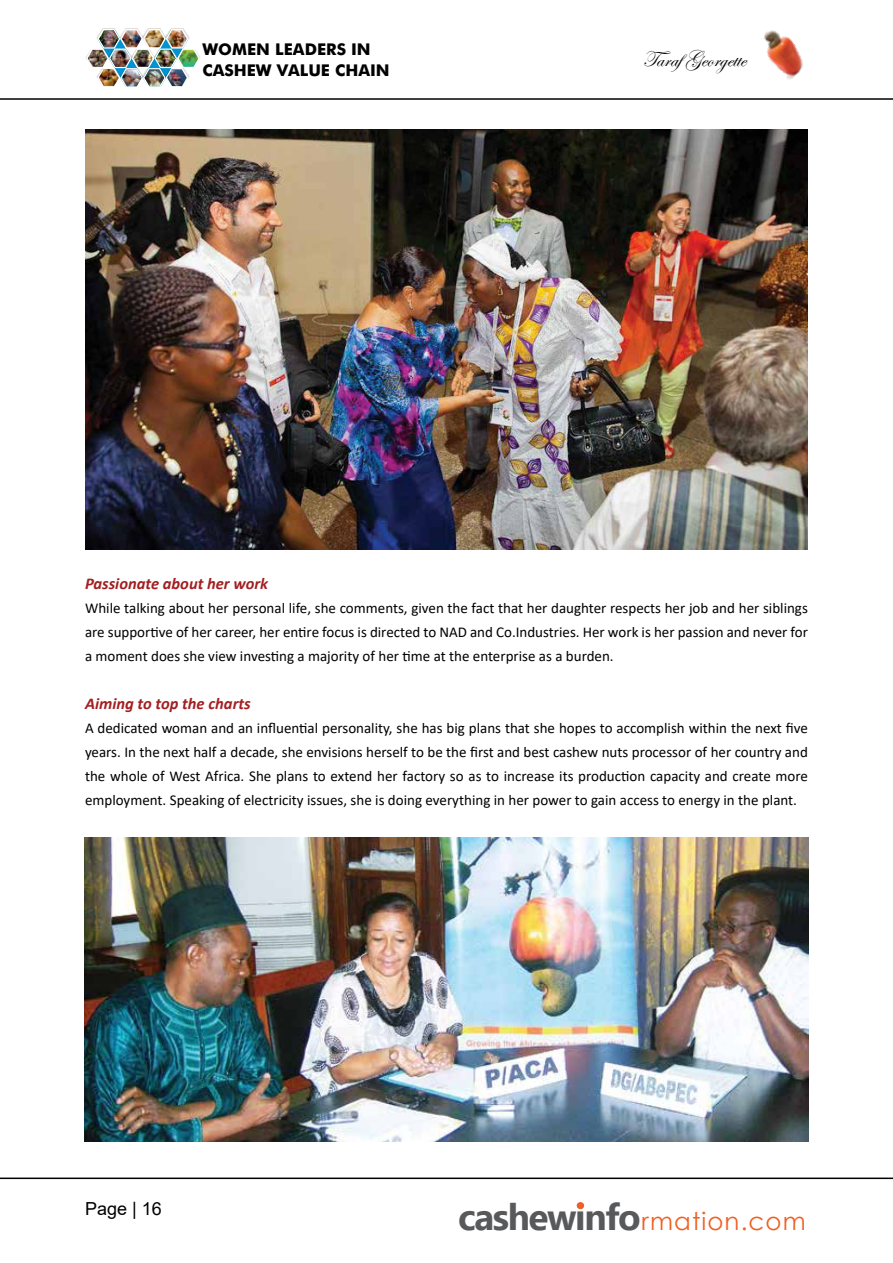
<style>
.page{position:relative;width:893px;height:1263px;background:#fff}
.page>*{position:absolute;margin:0;border:0;box-sizing:border-box;transform-origin:0 0}
.t1{font:24.45px "Century Gothic";letter-spacing:.045em;color:#f15f22}
.t2{font:22.5px "Edwardian Script ITC";color:#000101}
.t3{font:18px "Arial";color:#000}
.t4{font:italic 700 16.5px "Calibri";color:#a31e21}
.t5{font:700 16.2px/21.5px "Futura BT";color:#000}
.t6{font:15px/24px "Calibri";color:#000;text-align:justify}
.s1{font-family:"Ebrima";font-weight:700;font-size:37.05px;color:#58595b}
</style>
<div class="page">
<hr style="left:0;top:1177px;width:893px;height:2px;background:#000">
<img style="left:764px;top:30px;width:39px;height:49px">
<hr style="left:0;top:98px;width:893px;height:2px;background:#000">
<img style="left:86px;top:29px;width:114px;height:58px">
<img style="left:110px;top:50px;width:20px;height:17px">
<img style="left:156px;top:50px;width:20px;height:17px">
<img style="left:133px;top:50px;width:20px;height:17px">
<img style="left:88px;top:50px;width:19px;height:17px">
<img style="left:179px;top:50px;width:19px;height:17px">
<img style="left:167px;top:69px;width:20px;height:17px">
<div style="left:577px;top:1202px;width:7px;height:7px;background:#f15f22;border-radius:50%"></div>
<img style="left:85px;top:837px;width:723px;height:305px">
<img style="left:85px;top:129px;width:722px;height:420px">
<p class="t5" style="left:202px;top:38px;width:189px">WOMEN LEADERS IN<br>CASHEW VALUE CHAIN</p>
<h2 class="t2" style="left:643px;top:47px;width:104px">TarafGeorgette</h2>
<p class="t4" style="left:85px;top:571px;width:185px">Passionate about her work</p>
<p class="t6" style="left:85px;top:595px;width:724px">While talking about her personal life, she comments, given the fact that her daughter respects her job and her siblings are supportive of her career, her entire focus is directed to NAD and Co.Industries. Her work is her passion and never for a moment does she view investing a majority of her time at the enterprise as a burden.</p>
<p class="t4" style="left:85px;top:691px;width:167px">Aiming to top the charts</p>
<p class="t6" style="left:85px;top:715px;width:724px">A dedicated woman and an influential personality, she has big plans that she hopes to accomplish within the next five years. In the next half a decade, she envisions herself to be the first and best cashew nuts processor of her country and the whole of West Africa. She plans to extend her factory so as to increase its production capacity and create more employment. Speaking of electricity issues, she is doing everything in her power to gain access to energy in the plant.</p>
<p class="t3" style="left:85px;top:1196px;width:78px">Page | 16</p>
<h1 class="t1" style="left:458px;top:1204px;width:349px"><span class="s1">cashewinfo</span>rmation.com</h1>
</div>
